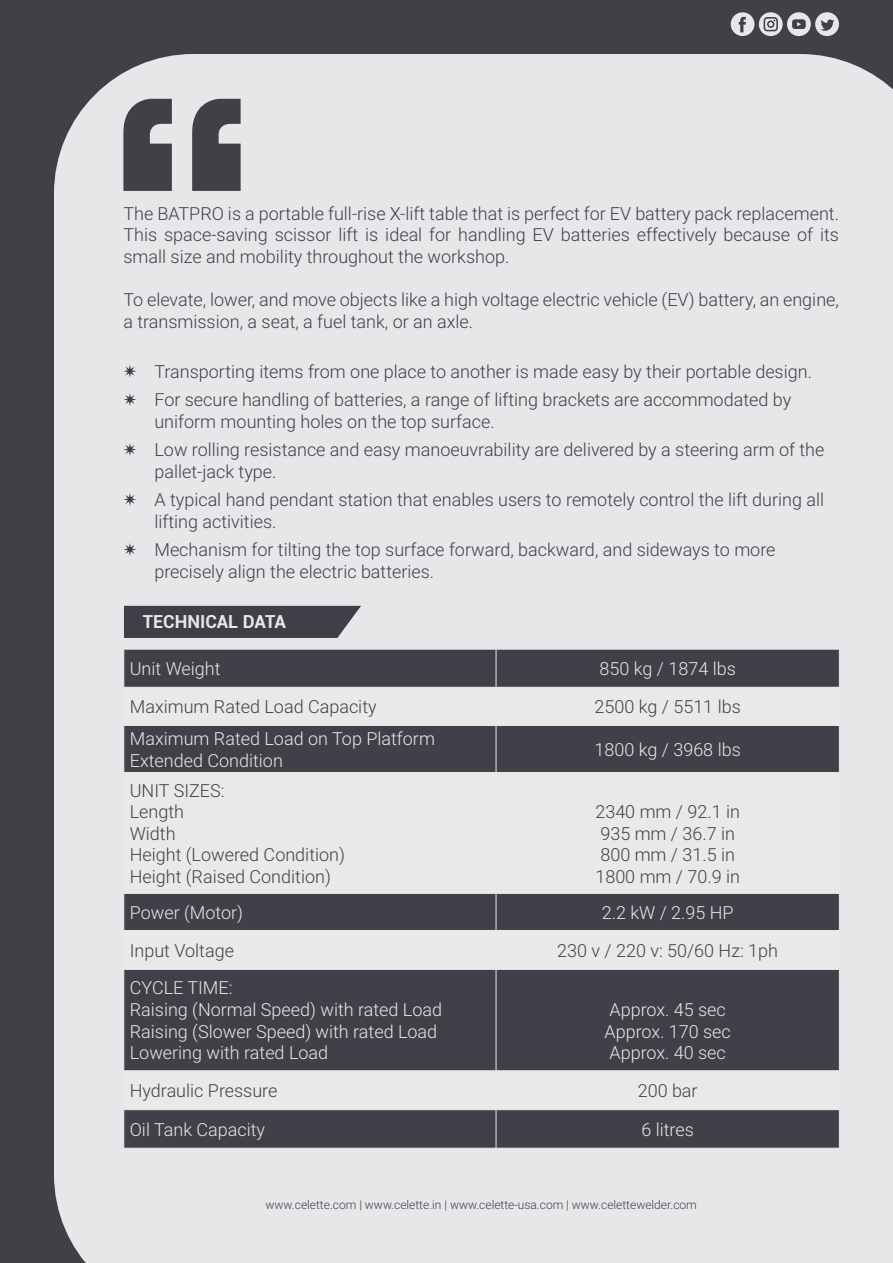
<style>
.page{position:relative;width:893px;height:1263px;background:#404047}
.page>*{position:absolute;margin:0;border:0;box-sizing:border-box;transform-origin:0 0}
.t1{font:300 18px/21.6px "Roboto";color:#3f4047}
.t2{font:300 18px/21.6px "Roboto";color:#e9e9e9}
.t3{font:300 18px "Roboto";color:#404048}
.t4{font:700 18px "Roboto";color:#e6e7e9}
.t5{font:300 12px "Roboto";color:#3f4047}
</style>
<div class="page">
<div style="left:54px;top:54px;width:792px;height:1209px;background:#e6e7e9"></div>
<div style="left:846px;top:61px;width:47px;height:1202px;background:#e6e7e9"></div>
<svg style="left:123px;top:365px;width:13px;height:13px"></svg>
<svg style="left:123px;top:393px;width:13px;height:13px"></svg>
<svg style="left:123px;top:443px;width:13px;height:13px"></svg>
<svg style="left:123px;top:493px;width:13px;height:13px"></svg>
<svg style="left:123px;top:543px;width:13px;height:13px"></svg>
<svg style="left:123px;top:99px;width:118px;height:92px"></svg>
<svg style="left:124px;top:650px;width:715px;height:122px"></svg>
<div style="left:124px;top:773px;width:715px;height:120px;background:#e9e9e9"></div>
<svg style="left:124px;top:894px;width:715px;height:75px"></svg>
<svg style="left:124px;top:970px;width:715px;height:100px"></svg>
<svg style="left:124px;top:1071px;width:715px;height:77px"></svg>
<hr style="left:123px;top:649px;width:373px;height:1px;background:#e9e9e9">
<hr style="left:123px;top:649px;width:1px;height:38px;background:#e9e9e9">
<hr style="left:496px;top:649px;width:344px;height:1px;background:#e9e9e9">
<hr style="left:496px;top:649px;width:1px;height:38px;background:#e9e9e9">
<hr style="left:839px;top:649px;width:1px;height:38px;background:#e9e9e9">
<hr style="left:123px;top:687px;width:373px;height:1px;background:#e9e9e9">
<hr style="left:123px;top:688px;width:1px;height:37px;background:#e9e9e9">
<hr style="left:496px;top:687px;width:344px;height:1px;background:#e9e9e9">
<hr style="left:496px;top:688px;width:1px;height:37px;background:#e9e9e9">
<hr style="left:839px;top:688px;width:1px;height:37px;background:#e9e9e9">
<hr style="left:123px;top:725px;width:373px;height:1px;background:#e9e9e9">
<hr style="left:123px;top:726px;width:1px;height:46px;background:#e9e9e9">
<hr style="left:496px;top:725px;width:344px;height:1px;background:#e9e9e9">
<hr style="left:496px;top:726px;width:1px;height:46px;background:#e9e9e9">
<hr style="left:839px;top:726px;width:1px;height:46px;background:#e9e9e9">
<hr style="left:123px;top:772px;width:373px;height:1px;background:#e9e9e9">
<hr style="left:123px;top:773px;width:1px;height:120px;background:#e9e9e9">
<hr style="left:496px;top:772px;width:344px;height:1px;background:#e9e9e9">
<hr style="left:496px;top:773px;width:1px;height:120px;background:#e9e9e9">
<hr style="left:839px;top:773px;width:1px;height:120px;background:#e9e9e9">
<hr style="left:123px;top:893px;width:373px;height:1px;background:#e9e9e9">
<hr style="left:123px;top:894px;width:1px;height:36px;background:#e9e9e9">
<hr style="left:496px;top:893px;width:344px;height:1px;background:#e9e9e9">
<hr style="left:496px;top:894px;width:1px;height:36px;background:#e9e9e9">
<hr style="left:839px;top:894px;width:1px;height:36px;background:#e9e9e9">
<hr style="left:123px;top:930px;width:373px;height:1px;background:#e9e9e9">
<hr style="left:123px;top:931px;width:1px;height:38px;background:#e9e9e9">
<hr style="left:496px;top:930px;width:344px;height:1px;background:#e9e9e9">
<hr style="left:496px;top:931px;width:1px;height:38px;background:#e9e9e9">
<hr style="left:839px;top:931px;width:1px;height:38px;background:#e9e9e9">
<hr style="left:123px;top:969px;width:373px;height:1px;background:#e9e9e9">
<hr style="left:123px;top:970px;width:1px;height:100px;background:#e9e9e9">
<hr style="left:496px;top:969px;width:344px;height:1px;background:#e9e9e9">
<hr style="left:496px;top:970px;width:1px;height:100px;background:#e9e9e9">
<hr style="left:839px;top:970px;width:1px;height:100px;background:#e9e9e9">
<hr style="left:123px;top:1070px;width:373px;height:1px;background:#e9e9e9">
<hr style="left:123px;top:1071px;width:1px;height:38px;background:#e9e9e9">
<hr style="left:496px;top:1070px;width:344px;height:1px;background:#e9e9e9">
<hr style="left:496px;top:1071px;width:1px;height:38px;background:#e9e9e9">
<hr style="left:839px;top:1071px;width:1px;height:38px;background:#e9e9e9">
<hr style="left:123px;top:1109px;width:373px;height:1px;background:#e9e9e9">
<hr style="left:123px;top:1110px;width:1px;height:38px;background:#e9e9e9">
<hr style="left:496px;top:1109px;width:344px;height:1px;background:#e9e9e9">
<hr style="left:496px;top:1110px;width:1px;height:38px;background:#e9e9e9">
<hr style="left:839px;top:1110px;width:1px;height:38px;background:#e9e9e9">
<hr style="left:123px;top:1148px;width:373px;height:1px;background:#e9e9e9">
<hr style="left:496px;top:1148px;width:344px;height:1px;background:#e9e9e9">
<svg style="left:123px;top:604px;width:241px;height:35px"></svg>
<svg style="left:731px;top:12px;width:108px;height:24px"></svg>
<p class="t1" style="left:123px;top:202px;width:717px;text-align:justify">The BATPRO is a portable full-rise X-lift table that is perfect for EV battery pack replacement.<br>This space-saving scissor lift is ideal for handling EV batteries effectively because of its small size and mobility throughout the workshop.</p>
<p class="t1" style="left:123px;top:288px;width:717px">To elevate, lower, and move objects like a high voltage electric vehicle (EV) battery, an engine, a transmission, a seat, a fuel tank, or an axle.</p>
<p class="t1" style="left:154px;top:360px;width:659px">Transporting items from one place to another is made easy by their portable design.</p>
<p class="t1" style="left:154px;top:388px;width:638px">For secure handling of batteries, a range of lifting brackets are accommodated by uniform mounting holes on the top surface.</p>
<p class="t1" style="left:154px;top:438px;width:671px">Low rolling resistance and easy manoeuvrability are delivered by a steering arm of the pallet-jack type.</p>
<p class="t1" style="left:154px;top:488px;width:671px">A typical hand pendant station that enables users to remotely control the lift during all lifting activities.</p>
<p class="t1" style="left:154px;top:538px;width:623px">Mechanism for tilting the top surface forward, backward, and sideways to more precisely align the electric batteries.</p>
<p class="t4" style="left:143px;top:609px;width:145px">TECHNICAL DATA</p>
<p class="t2" style="left:130px;top:657px;width:92px">Unit Weight</p>
<p class="t2" style="left:600px;top:657px;width:138px">850 kg / 1874 lbs</p>
<p class="t3" style="left:130px;top:694px;width:248px">Maximum Rated Load Capacity</p>
<p class="t3" style="left:595px;top:694px;width:148px">2500 kg / 5511 lbs</p>
<p class="t2" style="left:130px;top:727px;width:307px">Maximum Rated Load on Top Platform<br>Extended Condition</p>
<p class="t2" style="left:595px;top:738px;width:148px">1800 kg / 3968 lbs</p>
<p class="t3" style="left:130px;top:777px;width:96px">UNIT SIZES:</p>
<p class="t3" style="left:130px;top:799px;width:56px">Length</p>
<p class="t3" style="left:130px;top:821px;width:47px">Width</p>
<p class="t3" style="left:130px;top:842px;width:217px">Height (Lowered Condition)</p>
<p class="t3" style="left:130px;top:864px;width:203px">Height (Raised Condition)</p>
<p class="t3" style="left:595px;top:799px;width:146px">2340 mm / 92.1 in</p>
<p class="t3" style="left:600px;top:821px;width:136px">935 mm / 36.7 in</p>
<p class="t3" style="left:600px;top:842px;width:136px">800 mm / 31.5 in</p>
<p class="t3" style="left:595px;top:864px;width:146px">1800 mm / 70.9 in</p>
<p class="t2" style="left:130px;top:901px;width:115px">Power (Motor)</p>
<p class="t2" style="left:602px;top:901px;width:133px">2.2 kW / 2.95 HP</p>
<p class="t3" style="left:130px;top:938px;width:106px">Input Voltage</p>
<p class="t3" style="left:557px;top:938px;width:222px">230 v / 220 v: 50/60 Hz: 1ph</p>
<p class="t2" style="left:130px;top:976px;width:104px">CYCLE TIME:</p>
<p class="t2" style="left:130px;top:998px;width:314px">Raising (Normal Speed) with rated Load</p>
<p class="t2" style="left:130px;top:1020px;width:309px">Raising (Slower Speed) with rated Load</p>
<p class="t2" style="left:130px;top:1041px;width:200px">Lowering with rated Load</p>
<p class="t2" style="left:609px;top:998px;width:118px">Approx. 45 sec</p>
<p class="t2" style="left:604px;top:1020px;width:128px">Approx. 170 sec</p>
<p class="t2" style="left:609px;top:1041px;width:118px">Approx. 40 sec</p>
<p class="t3" style="left:130px;top:1078px;width:149px">Hydraulic Pressure</p>
<p class="t3" style="left:638px;top:1078px;width:61px">200 bar</p>
<p class="t2" style="left:130px;top:1118px;width:137px">Oil Tank Capacity</p>
<p class="t2" style="left:641px;top:1118px;width:54px">6 litres</p>
<p class="t5" style="left:266px;top:1196px;width:433px">www.celette.com | www.celette.in | www.celette-usa.com | www.celettewelder.com</p>
</div>
